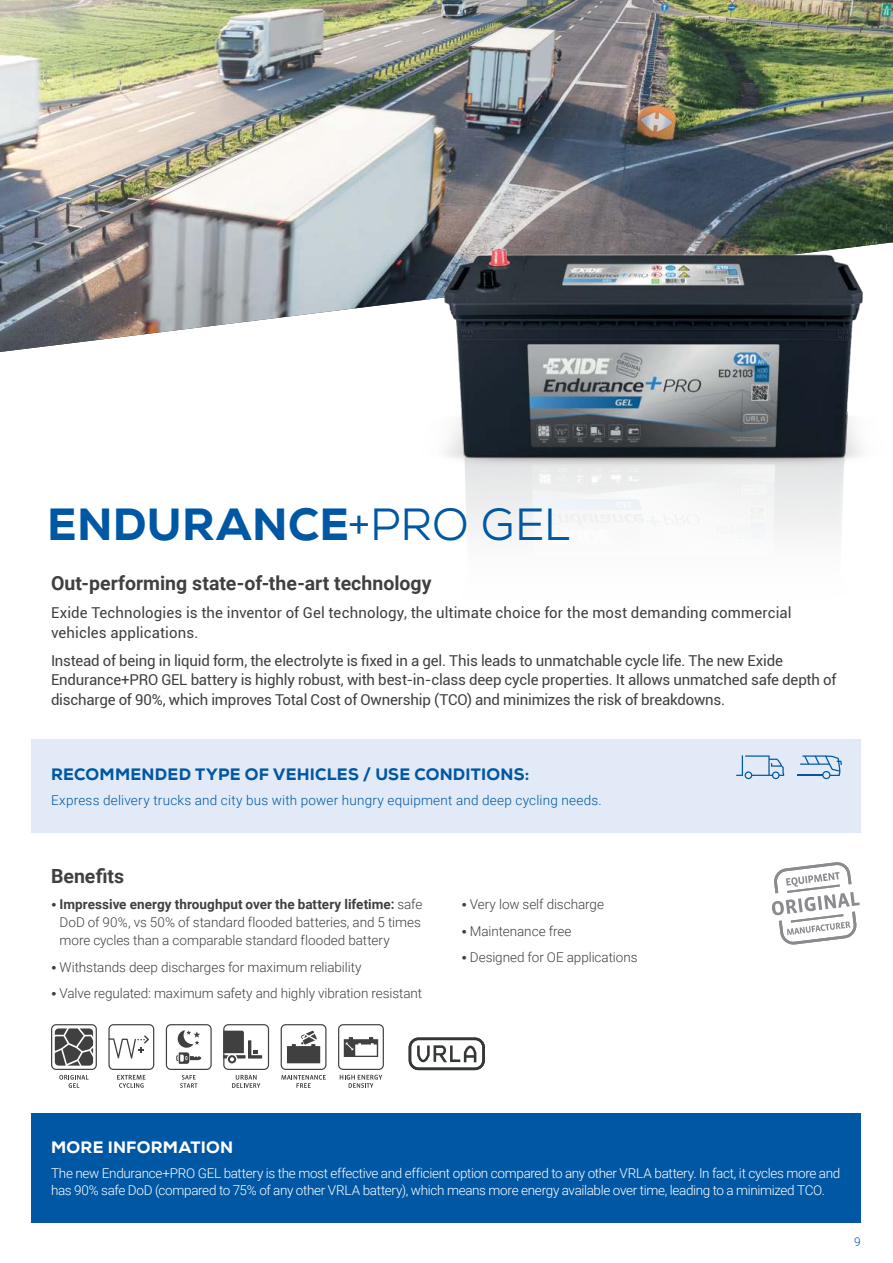
<style>
.page{position:relative;width:893px;height:1263px;background:#fff}
.page>*{position:absolute;margin:0;border:0;box-sizing:border-box;transform-origin:0 0}
.t1{font:800 45px "Nexa";letter-spacing:.005em;color:#0057a4}
.t2{font:700 19.5px "Roboto";color:#404041}
.t3{font:800 16.5px "Nexa";letter-spacing:.015em;color:#0057a4}
.t4{font:800 16.5px "Nexa";letter-spacing:.015em;color:#fff}
.t5{font:15px/19.5px "Roboto";letter-spacing:-.01em;color:#404041}
.t6{font:15px/19.5px "Roboto";letter-spacing:.01em;color:#404041}
.t7{font:300 13.5px/18px "Roboto";letter-spacing:-.005em;color:#404041;text-align:justify}
.t8{font:300 13.5px/16.5px "Roboto";letter-spacing:-.025em;color:#fff}
.t9{font:300 13.5px "Roboto";letter-spacing:.015em;color:#0057a4}
.t10{font:300 12px "Roboto";color:#0057a4}
.s1{font-weight:400}
.s2{font-family:"Nexa";font-weight:800}
.s3{font-weight:700}
</style>
<div class="page">
<div style="left:32px;top:1113px;width:829px;height:109px;background:#0057a4"></div>
<img style="left:0;top:0;width:893px;height:352px">
<svg style="left:281px;top:1024px;width:45px;height:64px"></svg>
<svg style="left:166px;top:1024px;width:46px;height:64px"></svg>
<svg style="left:51px;top:1024px;width:46px;height:64px"></svg>
<svg style="left:338px;top:1024px;width:46px;height:64px"></svg>
<svg style="left:108px;top:1024px;width:46px;height:64px"></svg>
<svg style="left:223px;top:1024px;width:46px;height:64px"></svg>
<img style="left:414px;top:248px;width:479px;height:289px">
<div style="left:32px;top:739px;width:829px;height:93px;background:#e1eaf6"></div>
<svg style="left:797px;top:755px;width:45px;height:24px"></svg>
<svg style="left:409px;top:1037px;width:76px;height:33px"></svg>
<svg style="left:772px;top:862px;width:88px;height:83px"></svg>
<svg style="left:736px;top:755px;width:48px;height:24px"></svg>
<h1 class="t1" style="left:47px;top:505px;width:524px">ENDURANCE<span class="s1">+PRO GEL</span></h1>
<h2 class="t2" style="left:51px;top:575px;width:382px">Out-performing state-of-the-art technology</h2>
<p class="t6" style="left:51px;top:604px;width:742px">Exide Technologies is the inventor of Gel technology, the ultimate choice for the most demanding commercial vehicles applications.</p>
<p class="t5" style="left:51px;top:650px;width:787px">Instead of being in liquid form, the electrolyte is fixed in a gel. This leads to unmatchable cycle life. The new Exide<br>Endurance+PRO GEL battery is highly robust, with best-in-class deep cycle properties. It allows unmatched safe depth of discharge of 90%, which improves Total Cost of Ownership (TCO) and minimizes the risk of breakdowns.</p>
<p class="t3" style="left:51px;top:767px;width:480px">RECOMMENDED TYPE OF VEHICLES / USE CONDITIONS:</p>
<p class="t9" style="left:51px;top:794px;width:552px">Express delivery trucks and city bus with power hungry equipment and deep cycling needs.</p>
<h2 class="t2" style="left:51px;top:862px;width:75px">Benefits</h2>
<p class="t7" style="left:60px;top:896px;width:364px;text-indent:-9px"><span class="s2">•</span> <span class="s3">Impressive energy throughput over the battery lifetime:</span> safe DoD of 90%, vs 50% of standard flooded batteries, and 5 times more cycles than a comparable standard flooded battery</p>
<p class="t7" style="left:51px;top:959px;width:312px"><span class="s2">•</span> Withstands deep discharges for maximum reliability</p>
<p class="t7" style="left:51px;top:985px;width:373px"><span class="s2">•</span> Valve regulated: maximum safety and highly vibration resistant</p>
<p class="t7" style="left:461px;top:896px;width:144px"><span class="s2">•</span> Very low self discharge</p>
<p class="t7" style="left:461px;top:923px;width:112px"><span class="s2">•</span> Maintenance free</p>
<p class="t7" style="left:461px;top:949px;width:178px"><span class="s2">•</span> Designed for OE applications</p>
<p class="t4" style="left:51px;top:1141px;width:183px">MORE INFORMATION</p>
<p class="t8" style="left:51px;top:1166px;width:791px">The new Endurance+PRO GEL battery is the most effective and efficient option compared to any other VRLA battery. In fact, it cycles more and has 90% safe DoD (compared to 75% of any other VRLA battery), which means more energy available over time, leading to a minimized TCO.</p>
<p class="t10" style="left:854px;top:1237px;width:8px">9</p>
</div>
